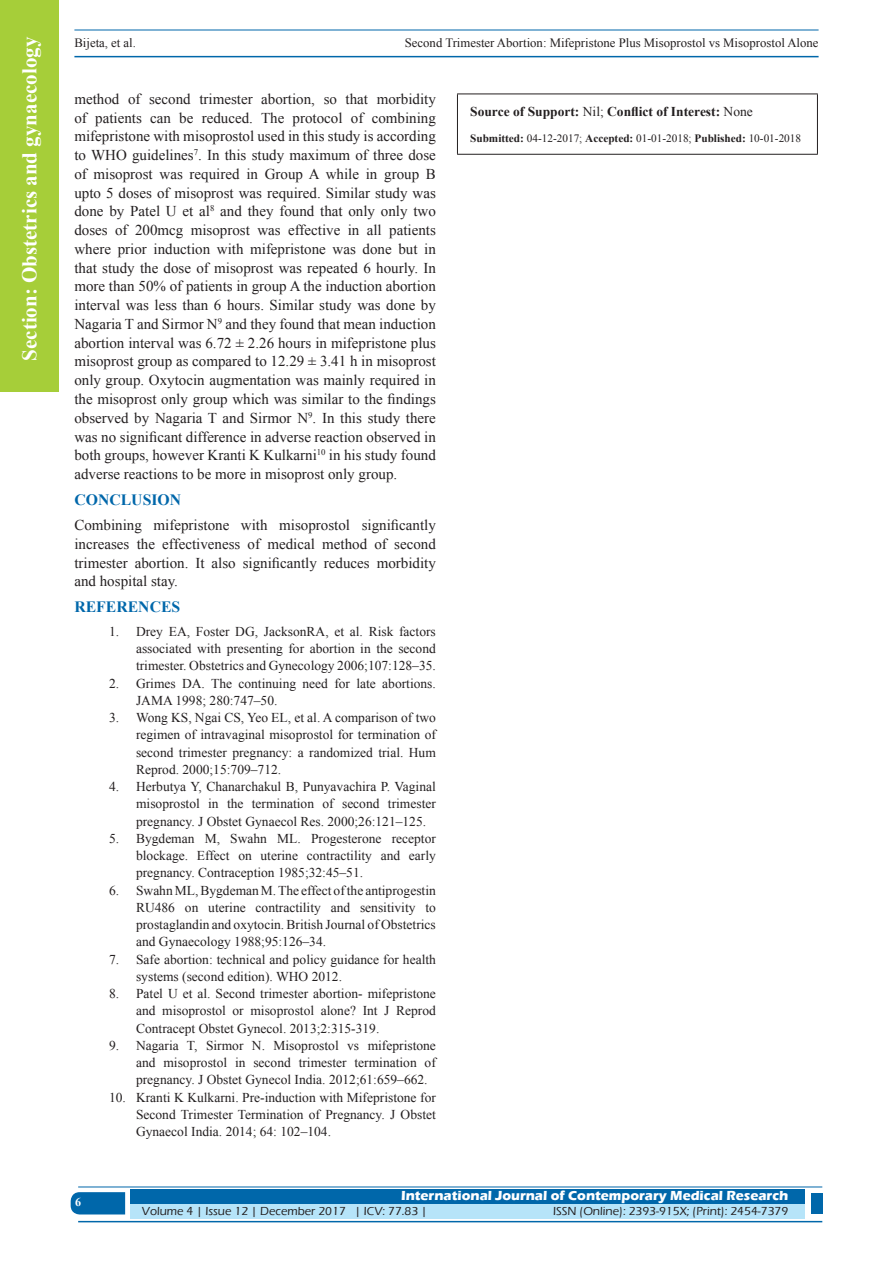
<style>
.page{position:relative;width:893px;height:1263px;background:#fff}
.page>*{position:absolute;margin:0;border:0;box-sizing:border-box;transform-origin:0 0}
.t1{font:700 21px "Times New Roman";color:#fff}
.t2{font:700 15.75px "Times New Roman";color:#0067aa}
.TX_New{font:15px/18.8px "Times New Roman";color:#231f20;text-align:justify}
.t3{font:13.5px/17.2px "Times New Roman";color:#231f20;text-align:justify}
.t4{font:700 13.5px "Eras ITC";color:#fff}
.SOS_New{font:700 13.5px "Times New Roman";color:#231f20}
.t5{font:12.75px "Times New Roman";color:#231f20}
.t6{font:500 12px "Eras ITC";color:#231f20}
.t7{font:700 12px "Times New Roman";color:#fff}
.SOS_New-2{font:11.25px "Times New Roman";color:#231f20}
.s1{font-weight:400}
.s2{font-weight:700}
</style>
<div class="page">
<hr style="left:74px;top:30px;width:745px;height:1px;background:#0067aa">
<hr style="left:74px;top:56px;width:745px;height:1px;background:#0067aa">
<svg style="left:71px;top:1192px;width:54px;height:22px"></svg>
<div style="left:130px;top:1189px;width:674px;height:15px;background:#0067aa"></div>
<div style="left:130px;top:1204px;width:674px;height:15px;background:#b6e4f9"></div>
<hr style="left:78px;top:1186px;width:744px;height:1px;background:#0067aa">
<hr style="left:78px;top:1221px;width:744px;height:1px;background:#0067aa">
<div style="left:811px;top:1193px;width:11px;height:21px;background:#0067aa"></div>
<div style="left:0;top:0;width:59px;height:391px;background:#a6ce39"></div>
<hr style="left:457px;top:94px;width:361px;height:1px;background:#231f20">
<hr style="left:457px;top:94px;width:1px;height:60px;background:#231f20">
<hr style="left:817px;top:94px;width:1px;height:60px;background:#231f20">
<hr style="left:457px;top:154px;width:361px;height:1px;background:#231f20">
<h1 class="t1" style="left:15px;top:361px;width:325px;rotate:-90deg">Section: Obstetrics and gynaecology</h1>
<p class="t5" style="left:74px;top:35px;width:63px">Bijeta, et al.</p>
<p class="t5" style="left:405px;top:35px;width:415px">Second Trimester Abortion: Mifepristone Plus Misoprostol vs Misoprostol Alone</p>
<p class="TX_New" style="left:74px;top:89px;width:363px">method of second trimester abortion, so that morbidity of patients can be reduced. The protocol of combining mifepristone with misoprostol used in this study is according to WHO guidelines<sup>7</sup>. In this study maximum of three dose of misoprost was required in Group A while in group B upto 5 doses of misoprost was required. Similar study was done by Patel U et al<sup>8</sup> and they found that only only two doses of 200mcg misoprost was effective in all patients where prior induction with mifepristone was done but in that study the dose of misoprost was repeated 6 hourly. In more than 50% of patients in group A the induction abortion interval was less than 6 hours. Similar study was done by Nagaria T and Sirmor N<sup>9</sup> and they found that mean induction abortion interval was 6.72 ± 2.26 hours in mifepristone plus misoprost group as compared to 12.29 ± 3.41 h in misoprost only group. Oxytocin augmentation was mainly required in the misoprost only group which was similar to the findings observed by Nagaria T and Sirmor N<sup>9</sup>. In this study there was no significant difference in adverse reaction observed in both groups, however Kranti K Kulkarni<sup>10</sup> in his study found adverse reactions to be more in misoprost only group.</p>
<h1 class="t2" style="left:74px;top:489px;width:108px">CONCLUSION</h1>
<p class="TX_New" style="left:74px;top:515px;width:363px">Combining mifepristone with misoprostol significantly increases the effectiveness of medical method of second trimester abortion. It also significantly reduces morbidity and hospital stay.</p>
<h1 class="t2" style="left:74px;top:596px;width:107px">REFERENCES</h1>
<p class="t3" style="left:136px;top:622px;width:301px;text-indent:-27px">1. Drey EA, Foster DG, JacksonRA, et al. Risk factors associated with presenting for abortion in the second trimester. Obstetrics and Gynecology 2006;107:128–35.</p>
<p class="t3" style="left:136px;top:674px;width:301px;text-indent:-27px">2. Grimes DA. The continuing need for late abortions.<br>JAMA 1998; 280:747–50.</p>
<p class="t3" style="left:136px;top:709px;width:301px;text-indent:-27px">3. Wong KS, Ngai CS, Yeo EL, et al. A comparison of two regimen of intravaginal misoprostol for termination of second trimester pregnancy: a randomized trial. Hum Reprod. 2000;15:709–712.</p>
<p class="t3" style="left:136px;top:778px;width:301px;text-indent:-27px">4. Herbutya Y, Chanarchakul B, Punyavachira P. Vaginal misoprostol in the termination of second trimester pregnancy. J Obstet Gynaecol Res. 2000;26:121–125.</p>
<p class="t3" style="left:136px;top:829px;width:301px;text-indent:-27px">5. Bygdeman M, Swahn ML. Progesterone receptor blockage. Effect on uterine contractility and early pregnancy. Contraception 1985;32:45–51.</p>
<p class="t3" style="left:136px;top:881px;width:301px;text-indent:-27px">6. Swahn ML, Bygdeman M. The effect of the antiprogestin RU486 on uterine contractility and sensitivity to prostaglandin and oxytocin. British Journal of Obstetrics and Gynaecology 1988;95:126–34.</p>
<p class="t3" style="left:136px;top:950px;width:301px;text-indent:-27px">7. Safe abortion: technical and policy guidance for health systems (second edition). WHO 2012.</p>
<p class="t3" style="left:136px;top:985px;width:301px;text-indent:-27px">8. Patel U et al. Second trimester abortion- mifepristone and misoprostol or misoprostol alone? Int J Reprod Contracept Obstet Gynecol. 2013;2:315-319.</p>
<p class="t3" style="left:136px;top:1036px;width:301px;text-indent:-27px">9. Nagaria T, Sirmor N. Misoprostol vs mifepristone and misoprostol in second trimester termination of pregnancy. J Obstet Gynecol India. 2012;61:659–662.</p>
<p class="t3" style="left:136px;top:1088px;width:301px;text-indent:-27px">10. Kranti K Kulkarni. Pre-induction with Mifepristone for Second Trimester Termination of Pregnancy. J Obstet Gynaecol India. 2014; 64: 102–104.</p>
<p class="SOS_New" style="left:470px;top:102px;width:284px">Source of Support: <span class="s1">Nil;</span> Conflict of Interest: <span class="s1">None</span></p>
<p class="SOS_New-2" style="left:470px;top:130px;width:332px"><span class="s2">Submitted:</span> 04-12-2017; <span class="s2">Accepted:</span> 01-01-2018; <span class="s2">Published:</span> 10-01-2018</p>
<h4 class="t7" style="left:75px;top:1194px;width:7px">6</h4>
<p class="t4" style="left:401px;top:1188px;width:389px">International Journal of Contemporary Medical Research</p>
<p class="t6" style="left:142px;top:1204px;width:287px">Volume 4 | Issue 12 | December 2017 | ICV: 77.83 |</p>
<p class="t6" style="left:553px;top:1204px;width:237px">ISSN (Online): 2393-915X; (Print): 2454-7379</p>
</div>
